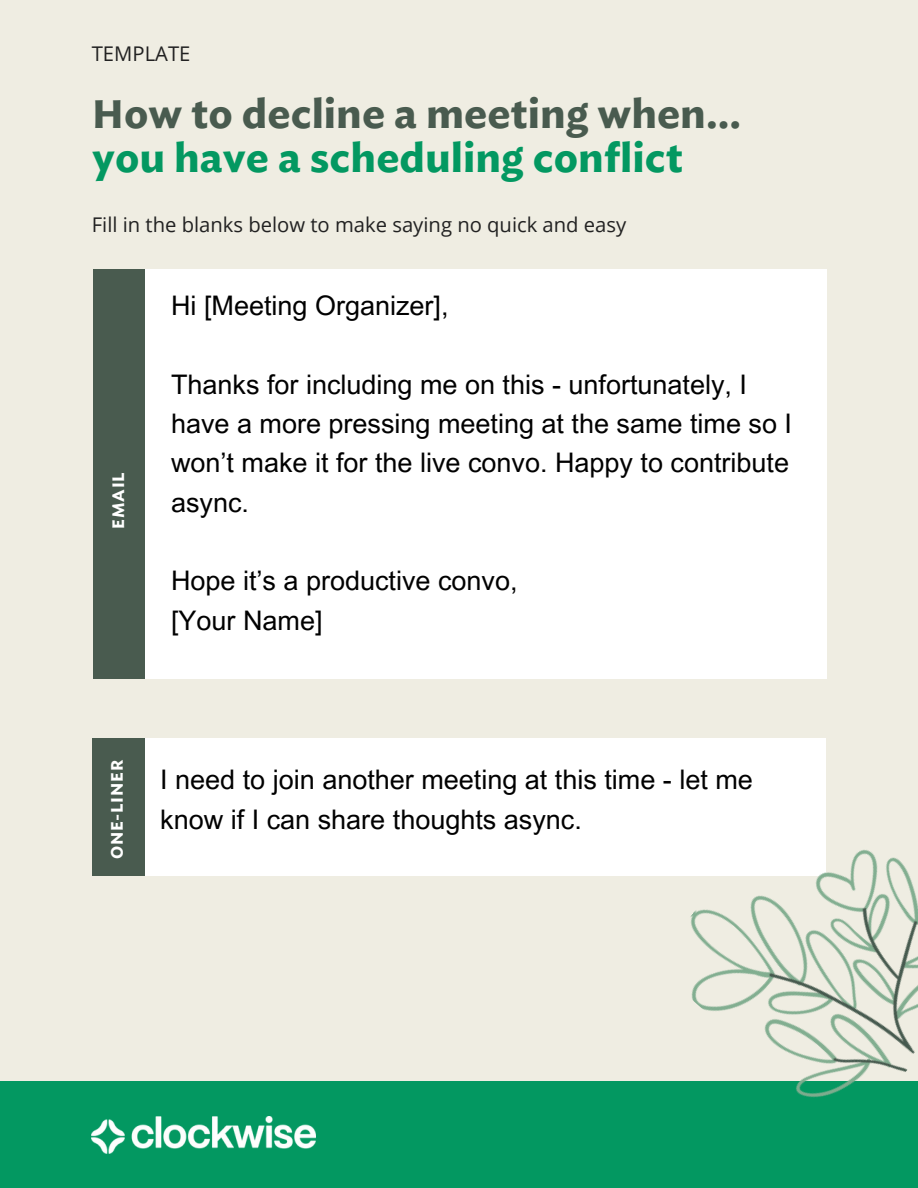
<style>
.page{position:relative;width:918px;height:1188px;background:#efede2}
.page>*{position:absolute;margin:0;border:0;box-sizing:border-box;transform-origin:0 0}
.t1{font:700 38.25px/43.8px "Ideal Sans S Sm";color:#495b4f}
.t2{font:27px/39.3px "Arial MT Pro";color:#000}
.t3{font:20.25px "Open Sans";color:#222}
.t4{font:700 15.9px "Ideal Sans S Sm";letter-spacing:.05em;color:#fff}
.s1{color:#039861}
</style>
<div class="page">
<div style="left:0;top:1081px;width:918px;height:107px;background:#039861"></div>
<img style="left:92px;top:1116px;width:224px;height:37px">
<div style="left:145px;top:739px;width:681px;height:137px;background:#fff"></div>
<div style="left:92px;top:739px;width:53px;height:137px;background:#495b4f"></div>
<img style="left:690px;top:849px;width:228px;height:249px">
<div style="left:93px;top:269px;width:53px;height:409px;background:#495b4f"></div>
<div style="left:145px;top:269px;width:682px;height:409px;background:#fff"></div>
<p class="t3" style="left:92px;top:40px;width:100px">TEMPLATE</p>
<h1 class="t1" style="left:92px;top:92px;width:650px">How to decline a meeting when... <span class="s1">you have a scheduling conflict</span></h1>
<h4 class="t3" style="left:92px;top:210px;width:536px">Fill in the blanks below to make saying no quick and easy</h4>
<p class="t4" style="left:109px;top:529px;width:58px;rotate:-90deg">EMAIL</p>
<h2 class="t2" style="left:171px;top:289px;width:279px">Hi [Meeting Organizer],</h2>
<p class="t2" style="left:171px;top:368px;width:622px">Thanks for including me on this - unfortunately, I have a more pressing meeting at the same time so I won’t make it for the live convo. Happy to contribute async.</p>
<p class="t2" style="left:171px;top:565px;width:348px">Hope it’s a productive convo, [Your Name]</p>
<h2 class="t4" style="left:108px;top:859px;width:101px;rotate:-90deg">ONE-LINER</h2>
<h2 class="t2" style="left:160px;top:762px;width:594px;line-height:40.5px">I need to join another meeting at this time - let me know if I can share thoughts async.</h2>
</div>
